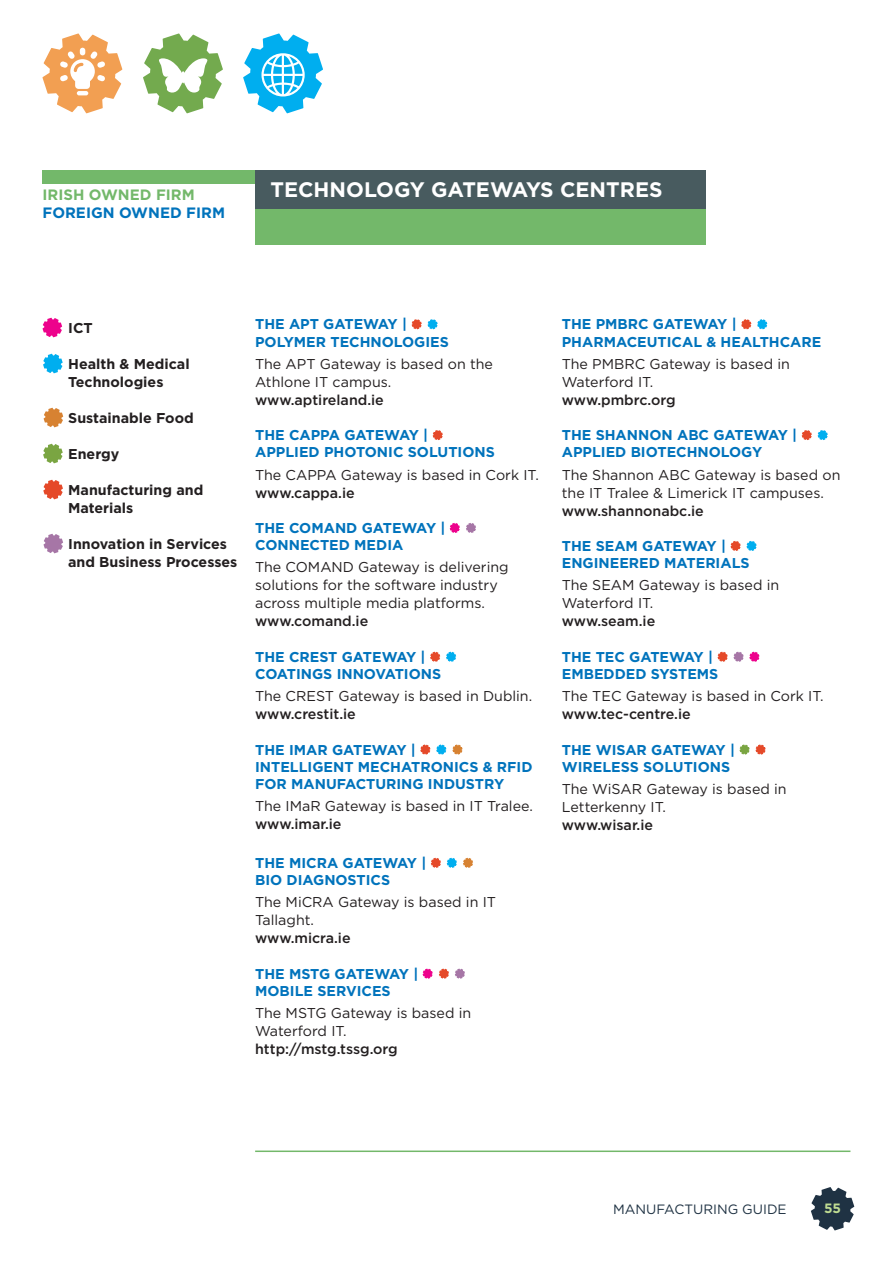
<style>
.page{position:relative;width:893px;height:1263px;background:#fff}
.page>*{position:absolute;margin:0;border:0;box-sizing:border-box;transform-origin:0 0}
.t1{font:700 21px "Gotham";color:#fff}
.t2{font:700 15px "Gotham";color:#0073bc}
.t3{font:700 15px "Gotham";color:#73b86a}
.t4{font:14.25px/18px "Gotham";color:#231f20}
.t5{font:700 14.25px/17.1px "Gotham";color:#0073bc}
.t6{font:500 14.25px "Gotham";color:#231f20}
.t7{font:700 14.25px/18px "Gotham";color:#231f20}
.t8{font:13.5px "Gotham";color:#1f3243}
.t9{font:700 13.5px "Gotham";color:#bfdc92}
</style>
<div class="page">
<svg style="left:811px;top:1187px;width:43px;height:43px"></svg>
<svg style="left:43px;top:34px;width:79px;height:79px"></svg>
<svg style="left:143px;top:34px;width:80px;height:79px"></svg>
<svg style="left:243px;top:34px;width:80px;height:79px"></svg>
<div style="left:255px;top:170px;width:451px;height:74px;background:#73b86a"></div>
<div style="left:43px;top:170px;width:595px;height:13px;background:#73b86a"></div>
<div style="left:255px;top:170px;width:451px;height:39px;background:#485b5f"></div>
<svg style="left:412px;top:319px;width:10px;height:10px"></svg>
<svg style="left:428px;top:319px;width:10px;height:10px"></svg>
<svg style="left:433px;top:430px;width:10px;height:10px"></svg>
<svg style="left:450px;top:523px;width:10px;height:10px"></svg>
<svg style="left:466px;top:523px;width:10px;height:10px"></svg>
<svg style="left:430px;top:652px;width:10px;height:10px"></svg>
<svg style="left:446px;top:652px;width:10px;height:10px"></svg>
<svg style="left:420px;top:744px;width:10px;height:11px"></svg>
<svg style="left:436px;top:744px;width:10px;height:11px"></svg>
<svg style="left:452px;top:744px;width:11px;height:11px"></svg>
<svg style="left:431px;top:858px;width:10px;height:10px"></svg>
<svg style="left:447px;top:858px;width:10px;height:10px"></svg>
<svg style="left:463px;top:858px;width:10px;height:10px"></svg>
<svg style="left:423px;top:968px;width:10px;height:11px"></svg>
<svg style="left:439px;top:968px;width:10px;height:11px"></svg>
<svg style="left:455px;top:968px;width:10px;height:11px"></svg>
<svg style="left:741px;top:319px;width:10px;height:10px"></svg>
<svg style="left:757px;top:319px;width:10px;height:10px"></svg>
<svg style="left:802px;top:430px;width:10px;height:10px"></svg>
<svg style="left:818px;top:430px;width:10px;height:10px"></svg>
<svg style="left:731px;top:541px;width:26px;height:10px"></svg>
<svg style="left:718px;top:652px;width:41px;height:10px"></svg>
<svg style="left:739px;top:744px;width:27px;height:11px"></svg>
<hr style="left:255px;top:1150px;width:595px;height:2px;background:#73b86a">
<svg style="left:43px;top:318px;width:19px;height:19px"></svg>
<svg style="left:43px;top:354px;width:20px;height:19px"></svg>
<svg style="left:44px;top:408px;width:19px;height:19px"></svg>
<svg style="left:43px;top:444px;width:20px;height:19px"></svg>
<svg style="left:43px;top:480px;width:20px;height:19px"></svg>
<svg style="left:44px;top:534px;width:19px;height:19px"></svg>
<p class="t3" style="left:43px;top:190px;width:154px">IRISH OWNED FIRM</p>
<p class="t2" style="left:43px;top:208px;width:184px">FOREIGN OWNED FIRM</p>
<h1 class="t1" style="left:270px;top:182px;width:394px">TECHNOLOGY GATEWAYS CENTRES</h1>
<p class="t7" style="left:68px;top:320px;width:26px">ICT</p>
<p class="t7" style="left:68px;top:356px;width:123px">HEALTH &amp; MEDICAL<br>TECHNOLOGIES</p>
<p class="t7" style="left:68px;top:410px;width:127px">SUSTAINABLE FOOD</p>
<p class="t7" style="left:68px;top:446px;width:53px">ENERGY</p>
<p class="t7" style="left:68px;top:482px;width:137px">MANUFACTURING AND<br>MATERIALS</p>
<p class="t7" style="left:68px;top:536px;width:171px">INNOVATION IN SERVICES<br>AND BUSINESS PROCESSES</p>
<p class="t5" style="left:255px;top:317px;width:195px">THE APT GATEWAY |<br>POLYMER TECHNOLOGIES</p>
<p class="t4" style="left:255px;top:356px;width:239px">The APT Gateway is based on the<br>Athlone IT campus.</p>
<p class="t6" style="left:255px;top:395px;width:130px">www.aptireland.ie</p>
<p class="t5" style="left:255px;top:428px;width:241px">THE CAPPA GATEWAY |<br>APPLIED PHOTONIC SOLUTIONS</p>
<p class="t4" style="left:255px;top:467px;width:285px">The CAPPA Gateway is based in Cork IT.</p>
<p class="t6" style="left:255px;top:488px;width:101px">www.cappa.ie</p>
<p class="t5" style="left:255px;top:521px;width:192px">THE COMAND GATEWAY |<br>CONNECTED MEDIA</p>
<p class="t4" style="left:255px;top:560px;width:255px">The COMAND Gateway is delivering solutions for the software industry across multiple media platforms.</p>
<p class="t6" style="left:255px;top:616px;width:115px">www.comand.ie</p>
<p class="t5" style="left:255px;top:649px;width:188px">THE CREST GATEWAY |<br>COATINGS INNOVATIONS</p>
<p class="t4" style="left:255px;top:688px;width:279px">The CREST Gateway is based in Dublin.</p>
<p class="t6" style="left:255px;top:709px;width:102px">www.crestit.ie</p>
<p class="t5" style="left:255px;top:742px;width:279px">THE IMAR GATEWAY |<br>INTELLIGENT MECHATRONICS &amp; RFID<br>FOR MANUFACTURING INDUSTRY</p>
<p class="t4" style="left:255px;top:798px;width:279px">The IMaR Gateway is based in IT Tralee.</p>
<p class="t6" style="left:255px;top:819px;width:88px">www.imar.ie</p>
<p class="t5" style="left:255px;top:856px;width:173px">THE MICRA GATEWAY |<br>BIO DIAGNOSTICS</p>
<p class="t4" style="left:255px;top:894px;width:243px">The MiCRA Gateway is based in IT<br>Tallaght.</p>
<p class="t6" style="left:255px;top:933px;width:97px">www.micra.ie</p>
<p class="t5" style="left:255px;top:966px;width:165px">THE MSTG GATEWAY |<br>MOBILE SERVICES</p>
<p class="t4" style="left:255px;top:1005px;width:218px">The MSTG Gateway is based in<br>Waterford IT.</p>
<p class="t6" style="left:255px;top:1044px;width:144px">http://mstg.tssg.org</p>
<p class="t5" style="left:562px;top:317px;width:261px">THE PMBRC GATEWAY |<br>PHARMACEUTICAL &amp; HEALTHCARE</p>
<p class="t4" style="left:562px;top:356px;width:230px">The PMBRC Gateway is based in<br>Waterford IT.</p>
<p class="t6" style="left:562px;top:395px;width:115px">www.pmbrc.org</p>
<p class="t5" style="left:562px;top:428px;width:237px">THE SHANNON ABC GATEWAY |<br>APPLIED BIOTECHNOLOGY</p>
<p class="t4" style="left:562px;top:467px;width:280px">The Shannon ABC Gateway is based on the IT Tralee &amp; Limerick IT campuses.</p>
<p class="t6" style="left:562px;top:506px;width:144px">www.shannonabc.ie</p>
<p class="t5" style="left:562px;top:539px;width:189px">THE SEAM GATEWAY |<br>ENGINEERED MATERIALS</p>
<p class="t4" style="left:562px;top:578px;width:219px">The SEAM Gateway is based in<br>Waterford IT.</p>
<p class="t6" style="left:562px;top:616px;width:95px">www.seam.ie</p>
<p class="t5" style="left:562px;top:649px;width:158px">THE TEC GATEWAY |<br>EMBEDDED SYSTEMS</p>
<p class="t4" style="left:562px;top:688px;width:263px">The TEC Gateway is based in Cork IT.</p>
<p class="t6" style="left:562px;top:709px;width:131px">www.tec-centre.ie</p>
<p class="t5" style="left:562px;top:742px;width:175px">THE WISAR GATEWAY |<br>WIRELESS SOLUTIONS</p>
<p class="t4" style="left:562px;top:781px;width:226px">The WiSAR Gateway is based in<br>Letterkenny IT.</p>
<p class="t6" style="left:562px;top:820px;width:93px">www.wisar.ie</p>
<p class="t8" style="left:613px;top:1205px;width:175px">MANUFACTURING GUIDE</p>
<p class="t9" style="left:824px;top:1204px;width:19px">55</p>
</div>
